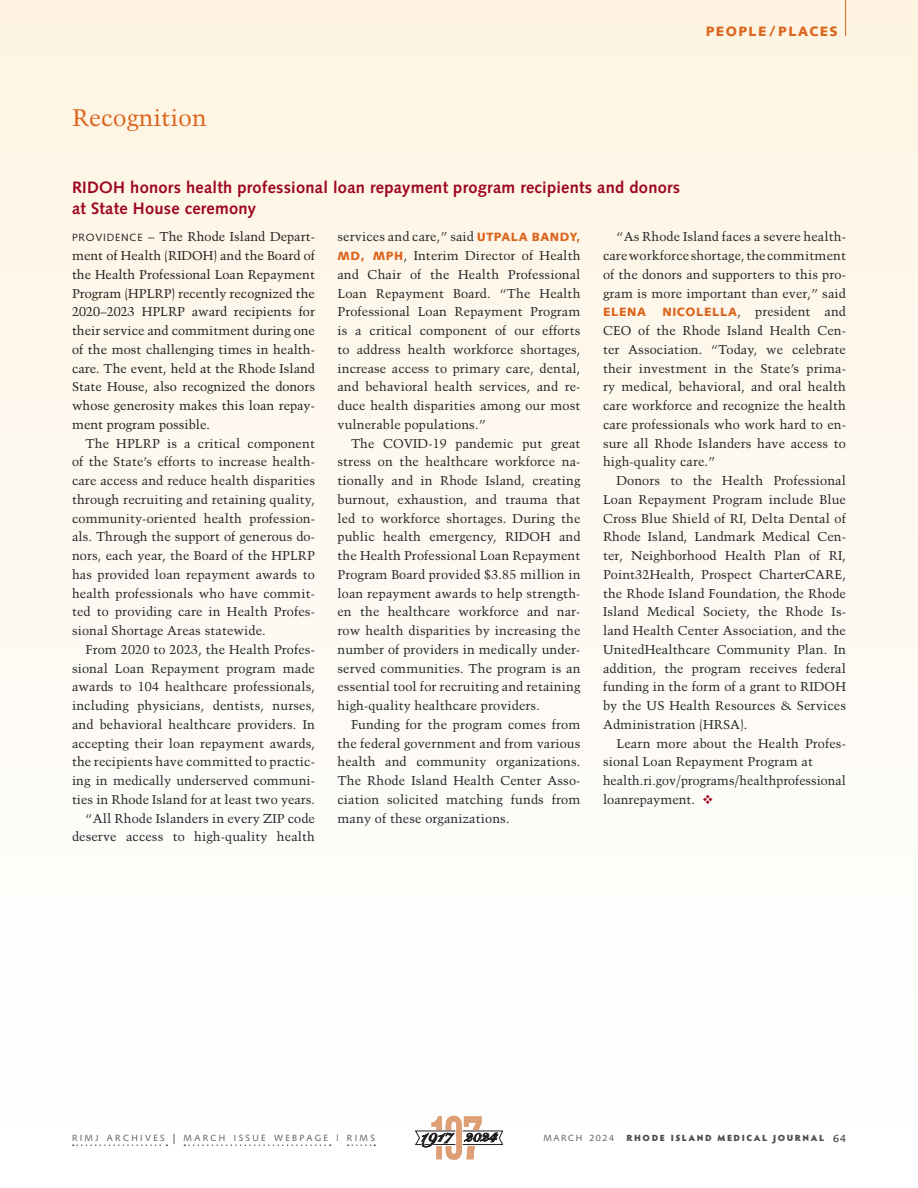
<style>
.page{position:relative;width:918px;height:1188px;background:#fff}
.page>*{position:absolute;margin:0;border:0;box-sizing:border-box;transform-origin:0 0}
.PEOPLE_TITLE-16_oran{font:24px "Trump Mediaeval";color:#dc641c}
.People_Headline-red{font:700 16.5px/21px "Syntax";letter-spacing:.015em;color:#9d061f}
.t1{font:900 13.65px "Snell Roundhand";color:#231f20}
.t2{font:900 13.5px "Syntax";letter-spacing:.1em;color:#dc641c}
.People_text__8_5_12{font:12.75px/18.8px "Trump Mediaeval";letter-spacing:.01em;color:#222527;text-align:justify}
.People_text_1st_line{font:12.75px/18.8px "Trump Mediaeval";color:#231f20;text-align:justify}
.People_text_1st_line-2{font:12.75px/18.8px "Trump Mediaeval";color:#222527}
.People_text__8_5_12-2{font:900 12px "Syntax";letter-spacing:.05em;color:#dc641c}
.t3{font:9px "Syntax";letter-spacing:.26em;color:#57585a}
.t4{font:900 9px "Hypatia Sans Pro";letter-spacing:.175em;color:#4b4c4d}
.t5{font:9px "Syntax";letter-spacing:.175em;color:#57585a}
.s1{font-family:"Syntax";font-size:10.5px}
.s2{font-family:"Syntax";font-weight:900;font-size:12px;color:#dc641c}
.s3{color:#9d061f}
.s4{font-size:13.5px;color:#231f20}
.s5{font-family:"Syntax";font-weight:400;font-size:10.5px;color:#231f20}
</style>
<div class="page">
<div style="left:0;top:0;width:918px;height:1188px;background:linear-gradient(to bottom,#fef4e2,#feffff)"></div>
<hr style="left:845px;top:0;width:1px;height:36px;background:#dc641c">
<svg style="left:73px;top:1144px;width:94px;height:2px"></svg>
<svg style="left:184px;top:1144px;width:147px;height:2px"></svg>
<svg style="left:348px;top:1144px;width:27px;height:2px"></svg>
<svg style="left:415px;top:1116px;width:88px;height:44px"></svg>
<p class="PEOPLE_TITLE-16_oran" style="left:72px;top:103px;width:136px">Recognition</p>
<p class="t2" style="left:706px;top:24px;width:134px">PEOPLE / PLACES</p>
<p class="People_Headline-red" style="left:72px;top:176px;width:610px">RIDOH honors health professional loan repayment program recipients and donors at State House ceremony</p>
<p class="People_text_1st_line" style="left:72px;top:227px;width:245px"><span class="s1">PROVIDENCE</span> – The Rhode Island Depart&shy;ment of Health (RIDOH) and the Board of the Health Professional Loan Repayment Program (HPLRP) recently recognized the 2020–2023 HPLRP award recipients for their service and commitment during one of the most challenging times in health&shy;care. The event, held at the Rhode Island State House, also recognized the donors whose generosity makes this loan repay&shy;ment program possible.</p>
<p class="People_text__8_5_12" style="left:72px;top:434px;width:245px;text-indent:14px">The HPLRP is a critical component of the State’s efforts to increase health&shy;care access and reduce health disparities through recruiting and retaining quality, community-oriented health profession&shy;als. Through the support of generous do&shy;nors, each year, the Board of the HPLRP has provided loan repayment awards to health professionals who have commit&shy;ted to providing care in Health Profes&shy;sional Shortage Areas statewide.</p>
<p class="People_text__8_5_12" style="left:72px;top:640px;width:245px;text-indent:14px">From 2020 to 2023, the Health Profes&shy;sional Loan Repayment program made awards to 104 healthcare professionals, including physicians, dentists, nurses, and behavioral healthcare providers. In accepting their loan repayment awards, the recipients have committed to practic&shy;ing in medically underserved communi&shy;ties in Rhode Island for at least two years.</p>
<p class="People_text__8_5_12" style="left:72px;top:809px;width:245px;text-align:right">“All Rhode Islanders in every ZIP code deserve access to high-quality health</p>
<p class="People_text__8_5_12" style="left:338px;top:227px;width:245px">services and care,” said <span class="s2">UTPALA BANDY, MD, MPH</span>, Interim Director of Health and Chair of the Health Professional Loan Repayment Board. “The Health Professional Loan Repayment Program is a critical component of our efforts to address health workforce shortages, increase access to primary care, dental, and behavioral health services, and re&shy;duce health disparities among our most vulnerable populations.”</p>
<p class="People_text__8_5_12" style="left:338px;top:434px;width:245px;text-indent:14px">The COVID-19 pandemic put great stress on the healthcare workforce na&shy;tionally and in Rhode Island, creating burnout, exhaustion, and trauma that led to workforce shortages. During the public health emergency, RIDOH and the Health Professional Loan Repayment Program Board provided $3.85 million in loan repayment awards to help strength&shy;en the healthcare workforce and nar&shy;row health disparities by increasing the number of providers in medically under&shy;served communities. The program is an essential tool for recruiting and retaining high-quality healthcare providers.</p>
<p class="People_text__8_5_12" style="left:338px;top:715px;width:245px;text-indent:14px">Funding for the program comes from the federal government and from various health and community organizations.<br>The Rhode Island Health Center Asso&shy;ciation solicited matching funds from many of these organizations.</p>
<p class="People_text__8_5_12" style="left:603px;top:227px;width:245px;text-indent:14px">“As Rhode Island faces a severe health&shy;care workforce shortage, the commitment of the donors and supporters to this pro&shy;gram is more important than ever,” said</p>
<p class="People_text__8_5_12-2" style="left:603px;top:305px;width:45px">ELENA</p>
<p class="People_text__8_5_12" style="left:603px;top:302px;width:245px;text-indent:59px"><span class="s2">NICOLELLA</span>, president and CEO of the Rhode Island Health Cen&shy;ter Association. “Today, we celebrate their investment in the State’s prima&shy;ry medical, behavioral, and oral health care workforce and recognize the health care professionals who work hard to en&shy;sure all Rhode Islanders have access to high-quality care.”</p>
<p class="People_text__8_5_12" style="left:603px;top:471px;width:245px;text-indent:14px">Donors to the Health Professional Loan Repayment Program include Blue Cross Blue Shield of RI, Delta Dental of Rhode Island, Landmark Medical Cen&shy;ter, Neighborhood Health Plan of RI, Point32Health, Prospect CharterCARE, the Rhode Island Foundation, the Rhode Island Medical Society, the Rhode Is&shy;land Health Center Association, and the UnitedHealthcare Community Plan. In addition, the program receives federal funding in the form of a grant to RIDOH by the US Health Resources &amp; Services Administration (HRSA).</p>
<p class="People_text__8_5_12" style="left:603px;top:734px;width:245px;text-indent:14px">Learn more about the Health Profes&shy;sional Loan Repayment Program at</p>
<p class="People_text_1st_line-2" style="left:603px;top:771px;width:245px">health.ri.gov/programs/healthprofessional loanrepayment. <span class="s3">❖</span></p>
<p class="t3" style="left:72px;top:1132px;width:304px">RIMJ ARCHIVES <span class="s4">|</span> MARCH ISSUE WEBPAGE | RIMS</p>
<p class="t1" style="left:489px;top:1129px;width:9px">4</p>
<p class="t5" style="left:544px;top:1132px;width:72px">MARCH 2024</p>
<p class="t4" style="left:626px;top:1131px;width:221px">RHODE ISLAND MEDICAL JOURNAL <span class="s5">64</span></p>
</div>
